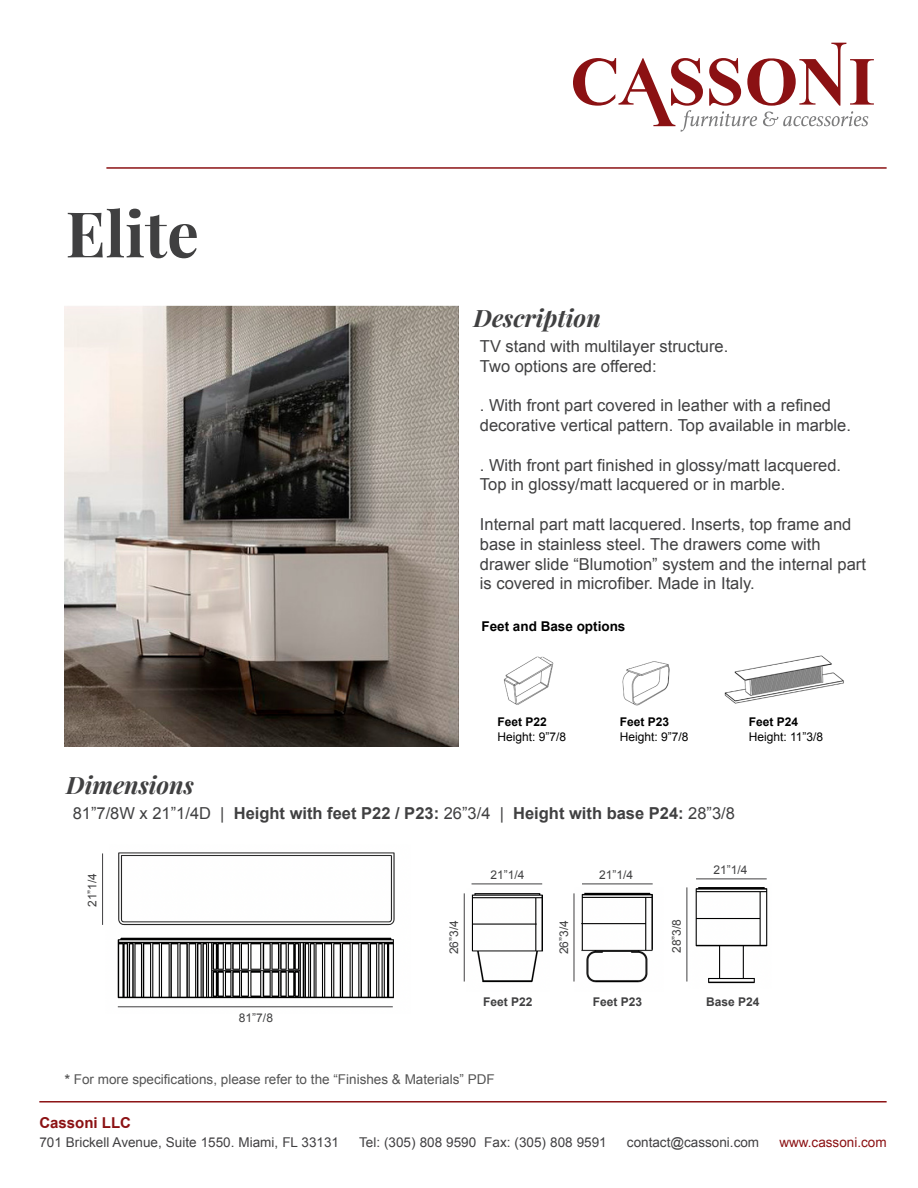
<style>
.page{position:relative;width:918px;height:1188px;background:#fff}
.page>*{position:absolute;margin:0;border:0;box-sizing:border-box;transform-origin:0 0}
.t1{font:700 63px "Playfair Display";color:#404041}
.t2{font:italic 700 24px "Playfair Display";color:#404041}
.t3{font:16.5px/19.8px "Arial";color:#404041}
.t4{font:700 16.5px "Arial";color:#404041}
.t5{font:700 15px "Arial";color:#8b1113}
.t6{font:13.5px "Arial";color:#414042}
.t7{font:13.5px "Arial";color:#545454}
.t8{font:700 13.5px "Arial";color:#000}
.t9{font:13.5px "Arial";color:#8b1113}
.t10{font:12px "Arial";color:#404041}
.t11{font:12px "Arial";color:#000}
.t12{font:700 12px "Arial";color:#000}
.t13{font:700 12px "Arial";color:#404041}
.s1{font-weight:400}
.s2{font-weight:700}
</style>
<div class="page">
<img style="left:65px;top:305px;width:393px;height:442px">
<img style="left:117px;top:937px;width:277px;height:70px">
<img style="left:118px;top:852px;width:277px;height:74px">
<img style="left:471px;top:893px;width:72px;height:90px">
<img style="left:581px;top:892px;width:72px;height:91px">
<img style="left:695px;top:887px;width:73px;height:97px">
<svg style="left:573px;top:43px;width:301px;height:89px"></svg>
<hr style="left:106px;top:167px;width:781px;height:2px;background:#8b1113">
<hr style="left:39px;top:1101px;width:848px;height:2px;background:#8b1113">
<img style="left:724px;top:655px;width:120px;height:49px">
<img style="left:622px;top:661px;width:48px;height:45px">
<img style="left:503px;top:656px;width:51px;height:49px">
<hr style="left:118px;top:1007px;width:275px;height:1px;background:#414042">
<hr style="left:472px;top:884px;width:70px;height:1px;background:#414042">
<hr style="left:582px;top:884px;width:71px;height:1px;background:#414042">
<hr style="left:696px;top:879px;width:71px;height:1px;background:#414042">
<hr style="left:464px;top:893px;width:1px;height:89px;background:#414042">
<hr style="left:102px;top:853px;width:1px;height:72px;background:#414042">
<hr style="left:574px;top:893px;width:1px;height:89px;background:#414042">
<hr style="left:687px;top:887px;width:1px;height:95px;background:#414042">
<h1 class="t1" style="left:66px;top:184px;width:135px">Elite</h1>
<h2 class="t2" style="left:474px;top:298px;width:129px">Description</h2>
<p class="t3" style="left:480px;top:336px;width:250px">TV stand with multilayer structure.<br>Two options are offered:</p>
<p class="t3" style="left:480px;top:396px;width:373px">. With front part covered in leather with a refined decorative vertical pattern. Top available in marble.</p>
<p class="t3" style="left:480px;top:455px;width:363px">. With front part finished in glossy/matt lacquered.<br>Top in glossy/matt lacquered or in marble.</p>
<p class="t3" style="left:480px;top:514px;width:388px">Internal part matt lacquered. Inserts, top frame and base in stainless steel. The drawers come with drawer slide “Blumotion” system and the internal part is covered in microfiber. Made in Italy.</p>
<p class="t8" style="left:481px;top:617px;width:146px">Feet and Base options</p>
<p class="t12" style="left:497px;top:714px;width:51px">Feet P22</p>
<p class="t11" style="left:497px;top:729px;width:70px">Height: 9”7/8</p>
<p class="t12" style="left:620px;top:714px;width:51px">Feet P23</p>
<p class="t11" style="left:620px;top:729px;width:70px">Height: 9”7/8</p>
<p class="t12" style="left:749px;top:714px;width:51px">Feet P24</p>
<p class="t11" style="left:749px;top:729px;width:76px">Height: 11”3/8</p>
<h2 class="t2" style="left:66px;top:766px;width:129px">Dimensions</h2>
<p class="t4" style="left:73px;top:803px;width:664px"><span class="s1">81”7/8W x 21”1/4D |</span> Height with feet P22 / P23: <span class="s1">26”3/4 |</span> Height with base P24: <span class="s1">28”3/8</span></p>
<p class="t10" style="left:85px;top:907px;width:36px;rotate:-90deg">21”1/4</p>
<p class="t10" style="left:239px;top:1010px;width:36px">81”7/8</p>
<p class="t10" style="left:446px;top:954px;width:36px;rotate:-90deg">26”3/4</p>
<p class="t10" style="left:490px;top:867px;width:36px">21”1/4</p>
<p class="t10" style="left:599px;top:867px;width:36px">21”1/4</p>
<p class="t10" style="left:556px;top:954px;width:36px;rotate:-90deg">26”3/4</p>
<p class="t10" style="left:669px;top:953px;width:36px;rotate:-90deg">28”3/8</p>
<p class="t10" style="left:713px;top:862px;width:36px">21”1/4</p>
<p class="t13" style="left:483px;top:994px;width:51px">Feet P22</p>
<p class="t13" style="left:593px;top:994px;width:51px">Feet P23</p>
<p class="t13" style="left:706px;top:994px;width:55px">Base P24</p>
<p class="t7" style="left:65px;top:1070px;width:431px"><span class="s2">*</span> For more specifications, please refer to the “Finishes &amp; Materials” PDF</p>
<p class="t5" style="left:39px;top:1113px;width:93px">Cassoni LLC</p>
<p class="t6" style="left:39px;top:1134px;width:301px">701 Brickell Avenue, Suite 1550. Miami, FL 33131</p>
<p class="t6" style="left:359px;top:1134px;width:249px">Tel: (305) 808 9590 Fax: (305) 808 9591</p>
<p class="t6" style="left:627px;top:1134px;width:134px">contact@cassoni.com</p>
<p class="t9" style="left:779px;top:1134px;width:109px">www.cassoni.com</p>
</div>
